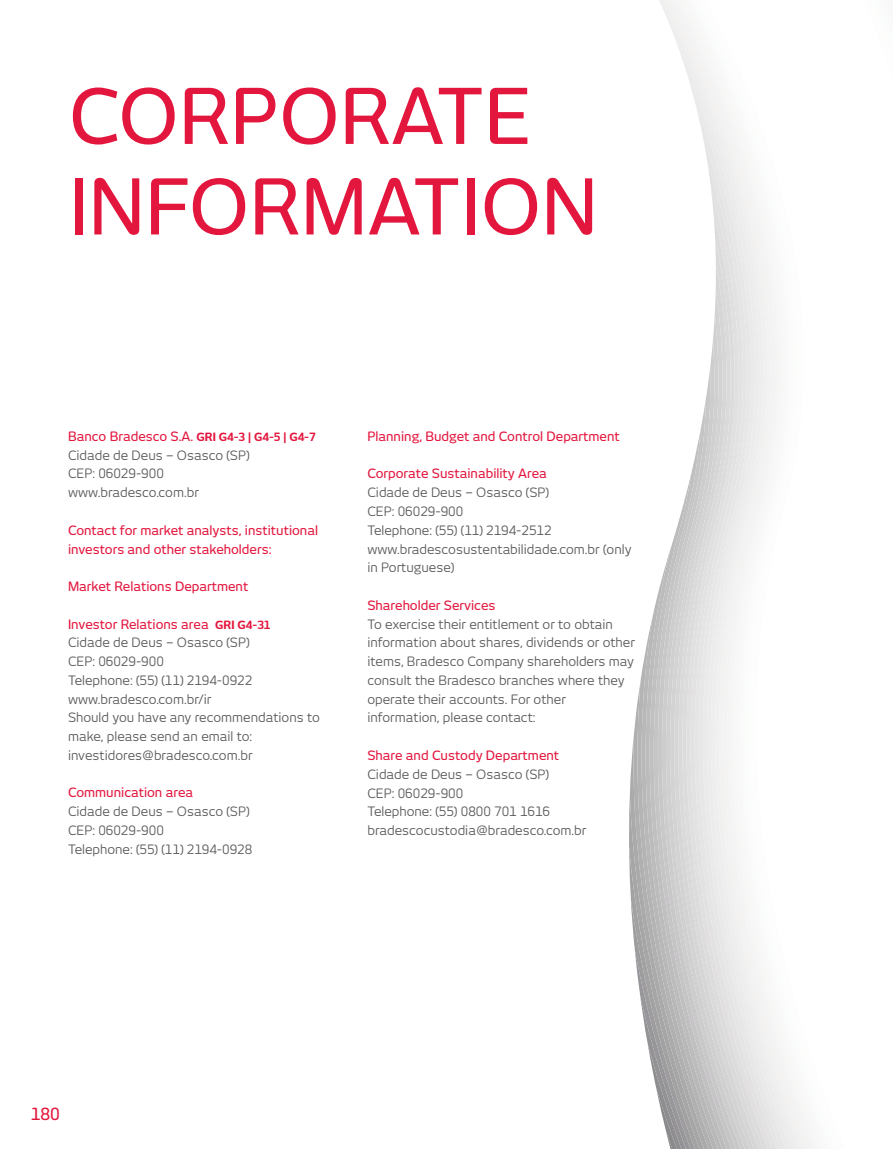
<style>
.page{position:relative;width:893px;height:1149px;background:#fff}
.page>*{position:absolute;margin:0;border:0;box-sizing:border-box;transform-origin:0 0}
.t1{font:500 75.45px/90.4px "New June";letter-spacing:.01em;color:#e3173e}
.t2{font:500 16.5px "New June";color:#e3173e}
.t3{font:12.75px/18.8px "New June";color:#58595b}
.t4{font:500 12.75px/18.8px "New June";color:#e3173e}
.s1{font-weight:500;color:#e3173e}
.s2{font-weight:700;font-size:11.25px;color:#e3173e}
</style>
<div class="page">
<svg style="left:629px;top:0;width:184px;height:1148px"></svg>
<h1 class="t1" style="left:69px;top:70px;width:530px">CORPORATE<br>INFORMATION</h1>
<p class="t3" style="left:68px;top:426px;width:249px"><span class="s1">Banco Bradesco S.A.</span> <span class="s2">GRI G4-3 | G4-5 | G4-7<br></span>Cidade de Deus – Osasco (SP)<br>CEP: 06029-900<br>www.bradesco.com.br</p>
<p class="t4" style="left:68px;top:520px;width:251px">Contact for market analysts, institutional investors and other stakeholders:</p>
<p class="t4" style="left:68px;top:576px;width:182px">Market Relations Department</p>
<p class="t3" style="left:68px;top:614px;width:253px"><span class="s1">Investor Relations area</span> <span class="s2">GRI G4-31<br></span>Cidade de Deus – Osasco (SP)<br>CEP: 06029-900<br>Telephone: (55) (11) 2194-0922 www.bradesco.com.br/ir<br>Should you have any recommendations to make, please send an email to: investidores@bradesco.com.br</p>
<p class="t4" style="left:68px;top:783px;width:127px">Communication area</p>
<p class="t3" style="left:68px;top:801px;width:186px">Cidade de Deus – Osasco (SP)<br>CEP: 06029-900<br>Telephone: (55) (11) 2194-0928</p>
<p class="t4" style="left:367px;top:426px;width:254px">Planning, Budget and Control Department</p>
<p class="t4" style="left:367px;top:464px;width:181px">Corporate Sustainability Area</p>
<p class="t3" style="left:367px;top:483px;width:266px">Cidade de Deus – Osasco (SP)<br>CEP: 06029-900<br>Telephone: (55) (11) 2194-2512 www.bradescosustentabilidade.com.br (only in Portuguese)</p>
<p class="t4" style="left:367px;top:595px;width:130px">Shareholder Services</p>
<p class="t3" style="left:367px;top:614px;width:269px">To exercise their entitlement or to obtain information about shares, dividends or other items, Bradesco Company shareholders may consult the Bradesco branches where they operate their accounts. For other information, please contact:</p>
<p class="t4" style="left:367px;top:745px;width:193px">Share and Custody Department</p>
<p class="t3" style="left:367px;top:764px;width:221px">Cidade de Deus – Osasco (SP)<br>CEP: 06029-900<br>Telephone: (55) 0800 701 1616 bradescocustodia@bradesco.com.br</p>
<p class="t2" style="left:31px;top:1104px;width:31px">180</p>
</div>
